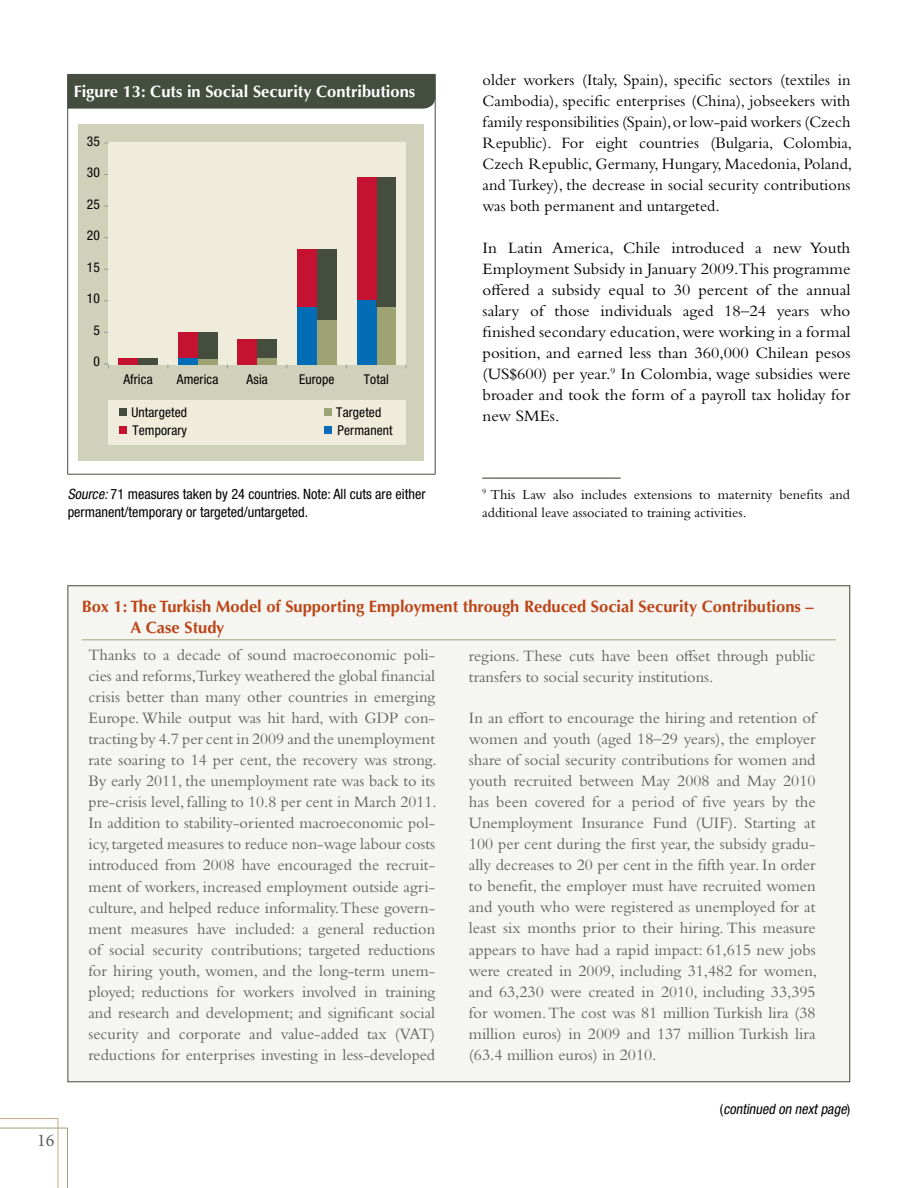
<style>
.page{position:relative;width:918px;height:1188px;background:#fff}
.page>*{position:absolute;margin:0;border:0;box-sizing:border-box;transform-origin:0 0}
.t1{font:18px "Minion Pro";color:#5f6062}
.t2{font:16.5px/21px "Bembo Std";color:#5f6062;text-align:justify}
.t3{font:16.5px/21px "Bembo Std";color:#000;text-align:justify}
.t4{font:700 16.5px/21px "Optima LT Std";color:#bd4518}
.t5{font:700 16.5px "Optima LT Std";color:#fff}
.t6{font:condensed 14.25px/18px "Helvetica Neue";color:#000}
.t7{font:14.25px/18px "Bembo Std";color:#000}
.t8{font:italic condensed 14.25px "Helvetica Neue";color:#000}
.t9{font:condensed 13.5px "Helvetica Neue";letter-spacing:.01em;color:#000}
.s1{font-style:italic}
.s2{font-style:normal}
</style>
<div class="page">
<svg style="left:0;top:1118px;width:68px;height:70px"></svg>
<div style="left:68px;top:75px;width:367px;height:34px;background:#444d3e"></div>
<hr style="left:68px;top:74px;width:367px;height:1px;background:#444d3e">
<hr style="left:67px;top:75px;width:1px;height:36px;background:#444d3e">
<hr style="left:435px;top:75px;width:1px;height:36px;background:#444d3e">
<hr style="left:67px;top:111px;width:1px;height:363px;background:#444d3e">
<hr style="left:435px;top:111px;width:1px;height:363px;background:#444d3e">
<hr style="left:68px;top:474px;width:367px;height:1px;background:#444d3e">
<div style="left:79px;top:124px;width:345px;height:337px;background:#cfd1ba"></div>
<div style="left:108px;top:142px;width:298px;height:222px;background:#f0ecdb"></div>
<div style="left:108px;top:400px;width:298px;height:45px;background:#f0ecdb"></div>
<div style="left:119px;top:426px;width:8px;height:8px;background:#c41230"></div>
<div style="left:324px;top:426px;width:8px;height:8px;background:#036cb6"></div>
<div style="left:119px;top:408px;width:8px;height:8px;background:#444d3e"></div>
<div style="left:324px;top:409px;width:8px;height:7px;background:#9ea374"></div>
<div style="left:118px;top:358px;width:20px;height:6px;background:#c41230"></div>
<div style="left:138px;top:358px;width:20px;height:6px;background:#444d3e"></div>
<div style="left:178px;top:358px;width:20px;height:6px;background:#036cb6"></div>
<div style="left:198px;top:359px;width:20px;height:5px;background:#9ea374"></div>
<div style="left:257px;top:358px;width:20px;height:6px;background:#9ea374"></div>
<div style="left:317px;top:320px;width:20px;height:44px;background:#9ea374"></div>
<div style="left:376px;top:307px;width:20px;height:57px;background:#9ea374"></div>
<div style="left:297px;top:307px;width:20px;height:57px;background:#036cb6"></div>
<div style="left:357px;top:300px;width:19px;height:64px;background:#036cb6"></div>
<div style="left:198px;top:332px;width:20px;height:26px;background:#444d3e"></div>
<div style="left:257px;top:339px;width:20px;height:19px;background:#444d3e"></div>
<div style="left:317px;top:249px;width:20px;height:71px;background:#444d3e"></div>
<div style="left:376px;top:177px;width:20px;height:130px;background:#444d3e"></div>
<div style="left:178px;top:332px;width:20px;height:26px;background:#c41230"></div>
<div style="left:237px;top:339px;width:20px;height:25px;background:#c41230"></div>
<div style="left:297px;top:249px;width:20px;height:58px;background:#c41230"></div>
<div style="left:357px;top:177px;width:19px;height:123px;background:#c41230"></div>
<div style="left:68px;top:586px;width:782px;height:496px;background:#f5f6f1"></div>
<hr style="left:82px;top:639px;width:754px;height:1px;background:#9ea374">
<hr style="left:482px;top:478px;width:139px;height:1px;background:#444d3e">
<p class="t5" style="left:74px;top:82px;width:343px">Figure 13: Cuts in Social Security Contributions</p>
<p class="t9" style="left:87px;top:133px;width:15px">35</p>
<p class="t9" style="left:87px;top:165px;width:15px">30</p>
<p class="t9" style="left:87px;top:196px;width:15px">25</p>
<p class="t9" style="left:87px;top:228px;width:15px">20</p>
<p class="t9" style="left:87px;top:259px;width:15px">15</p>
<p class="t9" style="left:87px;top:291px;width:15px">10</p>
<p class="t9" style="left:94px;top:322px;width:8px">5</p>
<p class="t9" style="left:94px;top:354px;width:8px">0</p>
<p class="t9" style="left:123px;top:372px;width:31px">Africa</p>
<p class="t9" style="left:177px;top:372px;width:43px">America</p>
<p class="t9" style="left:247px;top:372px;width:23px">Asia</p>
<p class="t9" style="left:299px;top:372px;width:37px">Europe</p>
<p class="t9" style="left:364px;top:372px;width:26px">Total</p>
<p class="t9" style="left:131px;top:404px;width:57px">Untargeted</p>
<p class="t9" style="left:336px;top:405px;width:46px">Targeted</p>
<p class="t9" style="left:132px;top:423px;width:56px">Temporary</p>
<p class="t9" style="left:338px;top:422px;width:57px">Permanent</p>
<p class="t6" style="left:68px;top:485px;width:359px"><span class="s1">Source:</span>71 measures taken by 24 countries. Note: All cuts are either permanent/temporary or targeted/untargeted.</p>
<p class="t3" style="left:483px;top:69px;width:371px">older workers (Italy, Spain), specific sectors (textiles in Cambodia), specific enterprises (China), jobseekers with family responsibilities (Spain), or low-paid workers (Czech Republic). For eight countries (Bulgaria, Colombia, Czech Republic, Germany, Hungary, Macedonia, Poland, and Turkey), the decrease in social security contributions was both permanent and untargeted.</p>
<p class="t3" style="left:483px;top:237px;width:369px">In Latin America, Chile introduced a new Youth Employment Subsidy in January 2009.This programme offered a subsidy equal to 30 percent of the annual salary of those individuals aged 18–24 years who finished secondary education, were working in a formal position, and earned less than 360,000 Chilean pesos (US$600) per year.<sup>9</sup> In Colombia, wage subsidies were broader and took the form of a payroll tax holiday for new SMEs.</p>
<p class="t7" style="left:482px;top:485px;width:369px"><sup>9</sup> This Law also includes extensions to maternity benefits and additional leave associated to training activities.</p>
<p class="t1" style="left:37px;top:1129px;width:19px">16</p>
<p class="t4" style="left:130px;top:596px;width:685px;text-indent:-49px">Box 1: The Turkish Model of Supporting Employment through Reduced Social Security Contributions –<br>A Case Study</p>
<p class="t2" style="left:88px;top:644px;width:350px">Thanks to a decade of sound macroeconomic poli&shy;cies and reforms,Turkey weathered the global financial crisis better than many other countries in emerging Europe. While output was hit hard, with GDP con&shy;tracting by 4.7 per cent in 2009 and the unemployment rate soaring to 14 per cent, the recovery was strong.<br>By early 2011, the unemployment rate was back to its pre-crisis level, falling to 10.8 per cent in March 2011.<br>In addition to stability-oriented macroeconomic pol&shy;icy, targeted measures to reduce non-wage labour costs introduced from 2008 have encouraged the recruit&shy;ment of workers, increased employment outside agri&shy;culture, and helped reduce informality. These govern&shy;ment measures have included: a general reduction of social security contributions; targeted reductions for hiring youth, women, and the long-term unem&shy;ployed; reductions for workers involved in training and research and development; and significant social security and corporate and value-added tax (VAT) reductions for enterprises investing in less-developed</p>
<p class="t2" style="left:469px;top:645px;width:348px">regions. These cuts have been offset through public transfers to social security institutions.</p>
<p class="t2" style="left:469px;top:707px;width:350px">In an effort to encourage the hiring and retention of women and youth (aged 18–29 years), the employer share of social security contributions for women and youth recruited between May 2008 and May 2010 has been covered for a period of five years by the Unemployment Insurance Fund (UIF). Starting at 100 per cent during the first year, the subsidy gradu&shy;ally decreases to 20 per cent in the fifth year. In order to benefit, the employer must have recruited women and youth who were registered as unemployed for at least six months prior to their hiring. This measure appears to have had a rapid impact: 61,615 new jobs were created in 2009, including 31,482 for women, and 63,230 were created in 2010, including 33,395 for women. The cost was 81 million Turkish lira (38 million euros) in 2009 and 137 million Turkish lira (63.4 million euros) in 2010.</p>
<p class="t8" style="left:720px;top:1100px;width:132px"><span class="s2">(</span> continued on nextpage<span class="s2">)</span></p>
</div>
